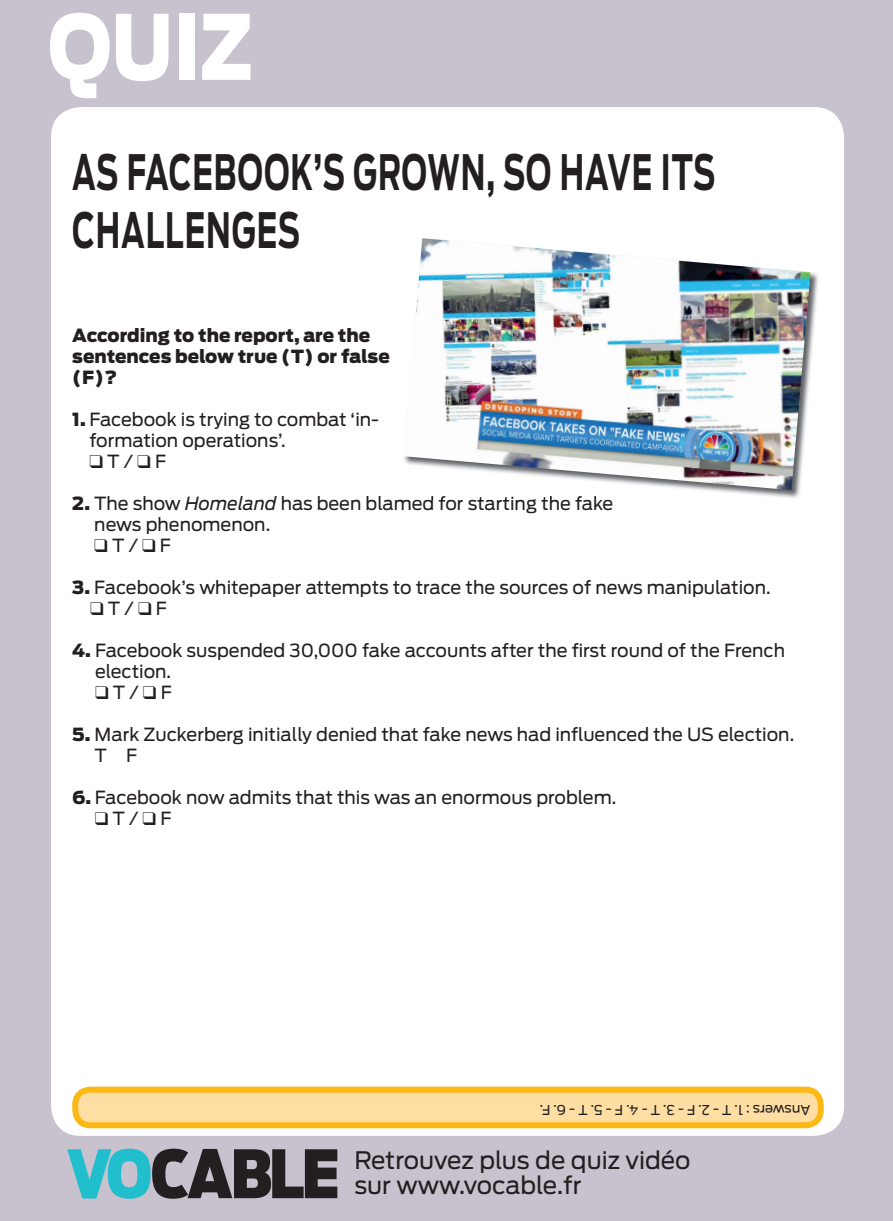
<style>
.page{position:relative;width:893px;height:1221px;background:#fff}
.page>*{position:absolute;margin:0;border:0;box-sizing:border-box;transform-origin:0 0}
.t1{font:900 89.1px "Antenna";color:#fff;scale:.83 1}
.t2{font:700 48.45px/58.1px "Antenna";letter-spacing:.03em;color:#231f20;scale:.62 1}
.t3{font:24px/25.5px "Antenna";color:#231f20}
.t4{font:18px/21px "Antenna";color:#231f20}
.t5{font:900 18px/21px "Antenna";color:#231f20}
.t6{font:13.5px "Antenna";letter-spacing:-.005em;color:#231f20}
.s1{font-weight:900}
.s2{font-style:italic}
</style>
<div class="page">
<div style="left:0;top:0;width:893px;height:1220px;background:#c8c2cf"></div>
<div style="left:51px;top:107px;width:793px;height:1028px;background:#fff;border-radius:30px"></div>
<svg style="left:67px;top:1148px;width:270px;height:50px"></svg>
<div style="left:75px;top:1089px;width:746px;height:36px;background:#ffdea4;border-radius:15px"></div>
<div style="left:72px;top:1086px;width:752px;height:42px;border:6px solid #fcb814;border-radius:15px"></div>
<img style="left:704px;top:272px;width:114px;height:226px">
<img style="left:431px;top:496px;width:166px;height:3px">
<img style="left:404px;top:238px;width:406px;height:252px">
<h1 class="t1" style="left:48px;top:-6px;width:248px">QUIZ</h1>
<h2 class="t2" style="left:72px;top:143px;width:1039px">AS FACEBOOK’S GROWN, SO HAVE ITS<br>CHALLENGES</h2>
<p class="t5" style="left:72px;top:325px;width:319px">According to the report, are the sentences below true (T) or false (F)?</p>
<p class="t4" style="left:89px;top:409px;width:291px;text-indent:-17px"><span class="s1">1.</span> Facebook is trying to combat ‘in&shy;formation operations’.</p>
<p class="t4" style="left:89px;top:451px;width:78px">❑ T / ❑ F</p>
<p class="t4" style="left:94px;top:493px;width:521px;text-indent:-22px"><span class="s1">2.</span> The show <span class="s2">Homeland</span> has been blamed for starting the fake news phenomenon.</p>
<p class="t4" style="left:94px;top:535px;width:78px">❑ T / ❑ F</p>
<p class="t4" style="left:72px;top:577px;width:700px"><span class="s1">3.</span> Facebook’s whitepaper attempts to trace the sources of news manipulation.</p>
<p class="t4" style="left:90px;top:598px;width:78px">❑ T / ❑ F</p>
<p class="t4" style="left:95px;top:640px;width:692px;text-indent:-23px"><span class="s1">4.</span> Facebook suspended 30,000 fake accounts after the first round of the French election.</p>
<p class="t4" style="left:95px;top:682px;width:78px">❑ T / ❑ F</p>
<p class="t4" style="left:95px;top:724px;width:701px;text-indent:-22px"><span class="s1">5.</span> Mark Zuckerberg initially denied that fake news had influenced the US election.<br>T F</p>
<p class="t4" style="left:72px;top:787px;width:545px"><span class="s1">6.</span> Facebook now admits that this was an enormous problem.</p>
<p class="t4" style="left:95px;top:808px;width:78px">❑ T / ❑ F</p>
<p class="t6" style="left:810px;top:1117px;width:272px;rotate:-180deg">Answers : 1. T - 2. F - 3. T - 4. F - 5. T - 6. F.</p>
<h3 class="t3" style="left:354px;top:1147px;width:338px">Retrouvez plus de quiz vidéo sur www.vocable.fr</h3>
</div>
